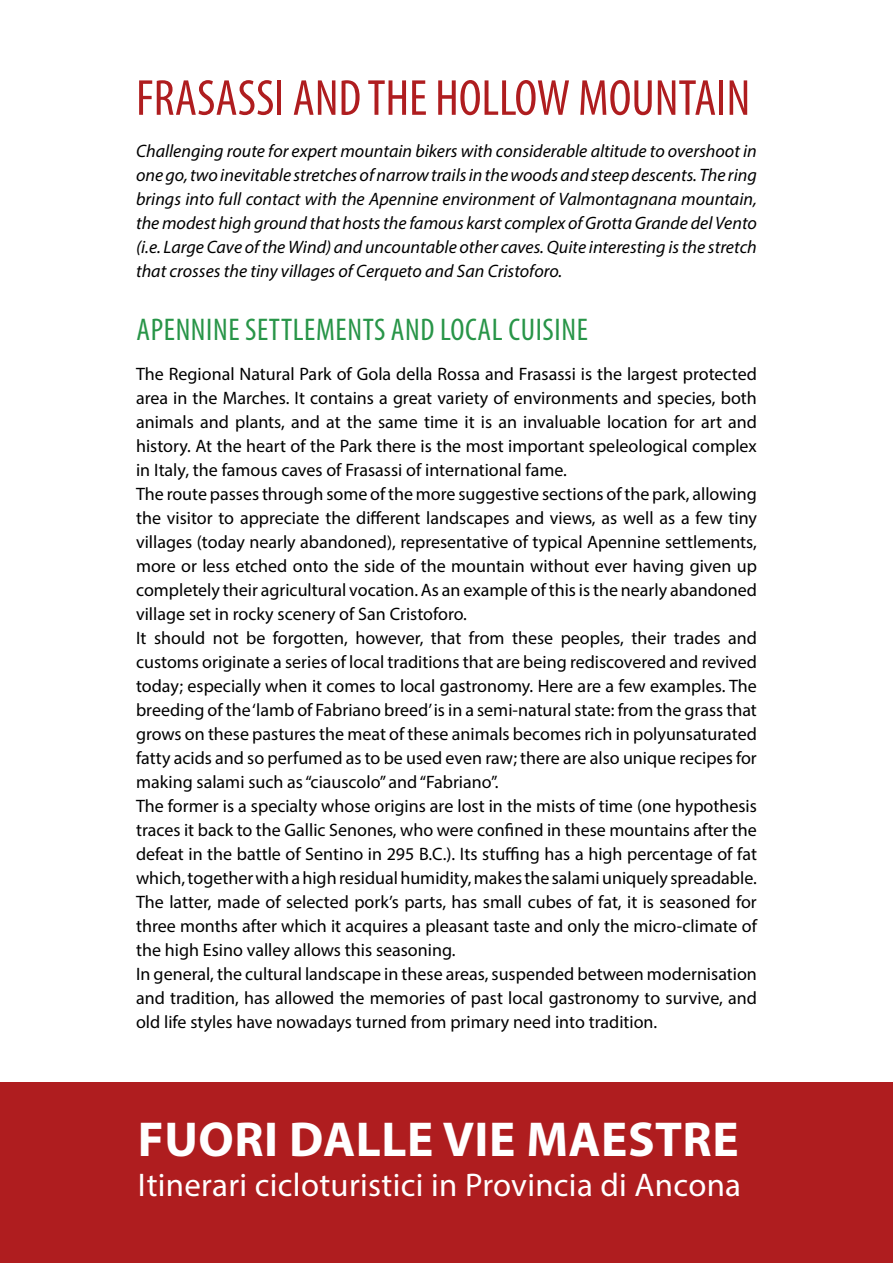
<style>
.page{position:relative;width:893px;height:1263px;background:#fff}
.page>*{position:absolute;margin:0;border:0;box-sizing:border-box;transform-origin:0 0}
.t1{font:condensed 51px "Myriad Pro";color:#af1d1f}
.t2{font:700 49.35px "Myriad Pro";letter-spacing:.01em;color:#fff}
.t3{font:32.85px "Myriad Pro";letter-spacing:.01em;color:#fff}
.t4{font:condensed 31.5px "Myriad Pro";letter-spacing:.02em;color:#289548}
.t5{font:18px/24px "Myriad Pro";color:#000}
.t6{font:italic 18px/24px "Myriad Pro";color:#000;text-align:justify}
</style>
<div class="page">
<div style="left:0;top:1082px;width:893px;height:181px;background:#af1d1f"></div>
<h1 class="t1" style="left:136px;top:67px;width:616px">FRASASSI AND THE HOLLOW MOUNTAIN</h1>
<p class="t6" style="left:136px;top:138px;width:622px">Challenging route for expert mountain bikers with considerable altitude to overshoot in one go, two inevitable stretches of narrow trails in the woods and steep descents. The ring brings into full contact with the Apennine environment of Valmontagnana mountain, the modest high ground that hosts the famous karst complex of Grotta Grande del Vento (i.e. Large Cave of the Wind) and uncountable other caves. Quite interesting is the stretch that crosses the tiny villages of Cerqueto and San Cristoforo.</p>
<h3 class="t4" style="left:136px;top:310px;width:453px">APENNINE SETTLEMENTS AND LOCAL CUISINE</h3>
<p class="t5" style="left:136px;top:362px;width:622px">The Regional Natural Park of Gola della Rossa and Frasassi is the largest protected area in the Marches. It contains a great variety of environments and species, both animals and plants, and at the same time it is an invaluable location for art and history. At the heart of the Park there is the most important speleological complex in Italy, the famous caves of Frasassi of international fame.<br>The route passes through some of the more suggestive sections of the park, allowing the visitor to appreciate the different landscapes and views, as well as a few tiny villages (today nearly abandoned), representative of typical Apennine settlements, more or less etched onto the side of the mountain without ever having given up completely their agricultural vocation. As an example of this is the nearly abandoned village set in rocky scenery of San Cristoforo.<br>It should not be forgotten, however, that from these peoples, their trades and customs originate a series of local traditions that are being rediscovered and revived today; especially when it comes to local gastronomy. Here are a few examples. The breeding of the ‘lamb of Fabriano breed’ is in a semi-natural state: from the grass that grows on these pastures the meat of these animals becomes rich in polyunsaturated fatty acids and so perfumed as to be used even raw; there are also unique recipes for making salami such as “ciauscolo” and “Fabriano”.<br>The former is a specialty whose origins are lost in the mists of time (one hypothesis traces it back to the Gallic Senones, who were confined in these mountains after the defeat in the battle of Sentino in 295 B.C.). Its stuffing has a high percentage of fat which, together with a high residual humidity, makes the salami uniquely spreadable.<br>The latter, made of selected pork’s parts, has small cubes of fat, it is seasoned for three months after which it acquires a pleasant taste and only the micro-climate of the high Esino valley allows this seasoning.<br>In general, the cultural landscape in these areas, suspended between modernisation and tradition, has allowed the memories of past local gastronomy to survive, and old life styles have nowadays turned from primary need into tradition.</p>
<h2 class="t2" style="left:138px;top:1107px;width:602px">FUORI DALLE VIE MAESTRE</h2>
<h3 class="t3" style="left:138px;top:1164px;width:605px">Itinerari cicloturistici in Provincia di Ancona</h3>
</div>
